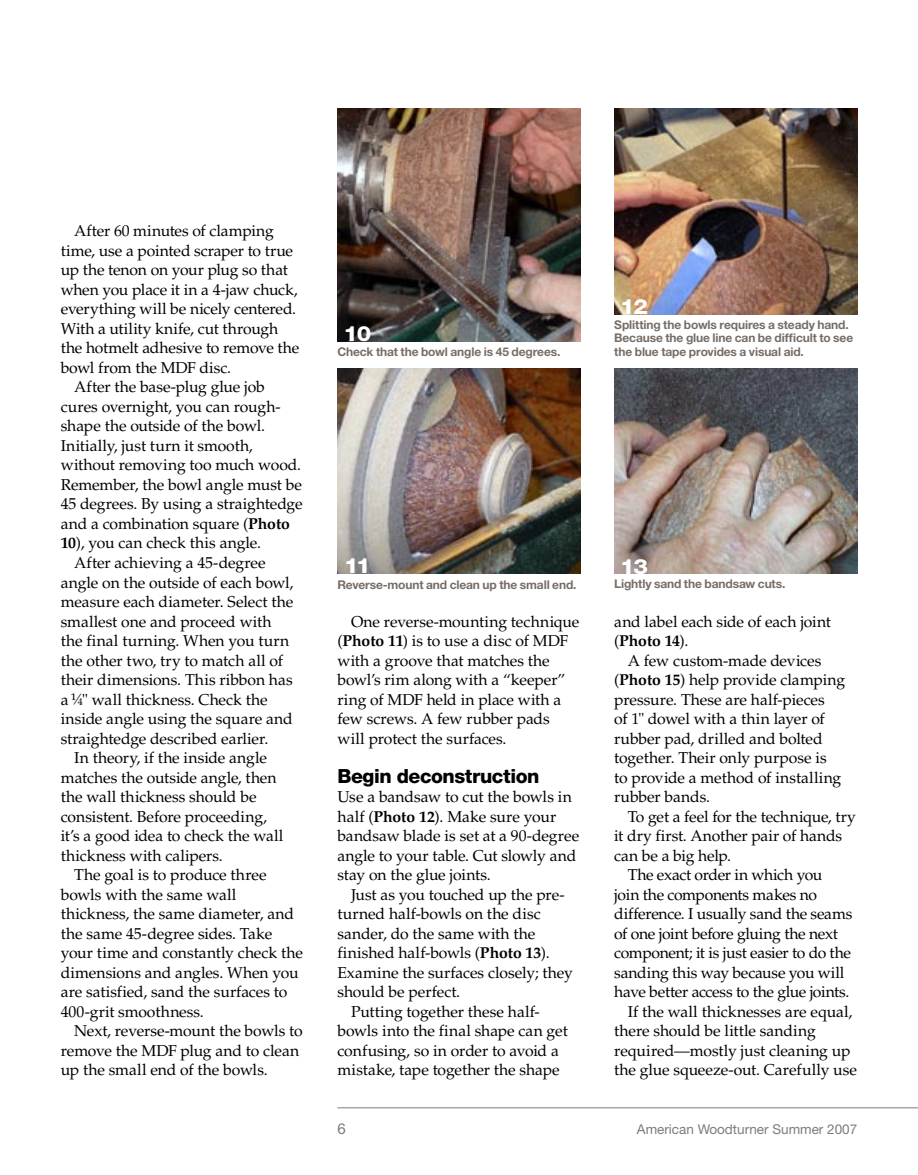
<style>
.page{position:relative;width:918px;height:1175px;background:#fff}
.page>*{position:absolute;margin:0;border:0;box-sizing:border-box;transform-origin:0 0}
.t1{font:800 21px "Helvetica Neue LT Std";letter-spacing:-.055em;color:#fff;scale:1.1 1}
._03_AAW_Subhead_O{font:800 19.5px "Helvetica Neue LT Std";letter-spacing:-.025em;color:#000}
._04_AAW_Body_Roman_O{font:15.75px/19.5px "Palatino LT Std";letter-spacing:-.005em;color:#000}
.t2{font:15px "Helvetica Neue LT Std";color:#7c7c7c}
.t3{font:13.5px "Helvetica Neue LT Std";color:#7c7c7c}
._06_AAW_Caption_O{font:700 12px/13.5px "Helvetica Neue LT Std";letter-spacing:-.01em;color:#776d66}
.s1{font-weight:700}
.s2{font-style:italic;font-size:12.75px}
.s3{font-size:9.75px}
</style>
<div class="page">
<hr style="left:338px;top:1107px;width:580px;height:1px;background:#7c7c7c">
<img style="left:337px;top:108px;width:243px;height:233px">
<img style="left:337px;top:368px;width:243px;height:205px">
<img style="left:614px;top:108px;width:243px;height:206px">
<img style="left:614px;top:368px;width:243px;height:205px">
<p class="_04_AAW_Body_Roman_O" style="left:61px;top:221px;width:240px;text-indent:14px">After 60 minutes of clamping time, use a pointed scraper to true up the tenon on your plug so that when you place it in a 4-jaw chuck, everything will be nicely centered.<br>With a utility knife, cut through the hotmelt adhesive to remove the bowl from the MDF disc.</p>
<p class="_04_AAW_Body_Roman_O" style="left:61px;top:377px;width:243px;text-indent:14px">After the base-plug glue job cures overnight, you can rough&shy;shape the outside of the bowl.<br>Initially, just turn it smooth, without removing too much wood.<br>Remember, the bowl angle must be<br>45 degrees. By using a straightedge and a combination square (<span class="s1">Photo<br>10</span>), you can check this angle.</p>
<p class="_04_AAW_Body_Roman_O" style="left:61px;top:553px;width:234px;text-indent:14px">After achieving a 45-degree angle on the outside of each bowl, measure each diameter. Select the smallest one and proceed with the final turning. When you turn the other two, try to match all of their dimensions. This ribbon has a <sup>1</sup><span class="s2">/</span><span class="s3">4</span>" wall thickness. Check the inside angle using the square and straightedge described earlier.</p>
<p class="_04_AAW_Body_Roman_O" style="left:61px;top:748px;width:224px;text-indent:14px">In theory, if the inside angle matches the outside angle, then the wall thickness should be consistent. Before proceeding, it’s a good idea to check the wall thickness with calipers.</p>
<p class="_04_AAW_Body_Roman_O" style="left:61px;top:865px;width:244px;text-indent:14px">The goal is to produce three bowls with the same wall thickness, the same diameter, and the same 45-degree sides. Take your time and constantly check the dimensions and angles. When you are satisfied, sand the surfaces to<br>400-grit smoothness.</p>
<p class="_04_AAW_Body_Roman_O" style="left:61px;top:1021px;width:244px;text-indent:14px">Next, reverse-mount the bowls to remove the MDF plug and to clean up the small end of the bowls.</p>
<p class="t1" style="left:343px;top:321px;width:27px">10</p>
<p class="_06_AAW_Caption_O" style="left:338px;top:344px;width:224px">Check that the bowl angle is 45 degrees.</p>
<p class="t1" style="left:620px;top:294px;width:27px">12</p>
<p class="_06_AAW_Caption_O" style="left:614px;top:317px;width:241px">Splitting the bowls requires a steady hand.<br>Because the glue line can be difficult to see</p>
<p class="_06_AAW_Caption_O" style="left:614px;top:344px;width:191px">the blue tape provides a visual aid.</p>
<p class="t1" style="left:344px;top:553px;width:26px">11</p>
<p class="_06_AAW_Caption_O" style="left:338px;top:577px;width:241px">Reverse-mount and clean up the small end.</p>
<p class="_04_AAW_Body_Roman_O" style="left:338px;top:611px;width:243px;text-indent:14px">One reverse-mounting technique (<span class="s1">Photo 11</span>) is to use a disc of MDF with a groove that matches the bowl’s rim along with a “keeper” ring of MDF held in place with a few screws. A few rubber pads will protect the surfaces.</p>
<p class="_03_AAW_Subhead_O" style="left:338px;top:764px;width:203px">Begin deconstruction</p>
<p class="_04_AAW_Body_Roman_O" style="left:338px;top:787px;width:243px">Use a bandsaw to cut the bowls in half (<span class="s1">Photo 12</span>). Make sure your bandsaw blade is set at a 90-degree angle to your table. Cut slowly and stay on the glue joints.</p>
<p class="_04_AAW_Body_Roman_O" style="left:338px;top:884px;width:237px;text-indent:14px">Just as you touched up the pre&shy;turned half-bowls on the disc sander, do the same with the finished half-bowls (<span class="s1">Photo 13</span>).<br>Examine the surfaces closely; they should be perfect.</p>
<p class="_04_AAW_Body_Roman_O" style="left:338px;top:1001px;width:232px;text-indent:14px">Putting together these half&shy;bowls into the final shape can get confusing, so in order to avoid a mistake, tape together the shape</p>
<p class="t1" style="left:620px;top:553px;width:27px">13</p>
<p class="_06_AAW_Caption_O" style="left:614px;top:577px;width:173px">Lightly sand the bandsaw cuts.</p>
<p class="_04_AAW_Body_Roman_O" style="left:614px;top:611px;width:218px">and label each side of each joint (<span class="s1">Photo 14</span>).</p>
<p class="_04_AAW_Body_Roman_O" style="left:614px;top:650px;width:233px;text-indent:14px">A few custom-made devices (<span class="s1">Photo 15</span>) help provide clamping pressure. These are half-pieces<br>of 1" dowel with a thin layer of rubber pad, drilled and bolted together. Their only purpose is<br>to provide a method of installing rubber bands.</p>
<p class="_04_AAW_Body_Roman_O" style="left:614px;top:806px;width:243px;text-indent:14px">To get a feel for the technique, try it dry first. Another pair of hands can be a big help.</p>
<p class="_04_AAW_Body_Roman_O" style="left:614px;top:865px;width:240px;text-indent:14px">The exact order in which you<br>join the components makes no difference. I usually sand the seams of one joint before gluing the next component; it is just easier to do the sanding this way because you will have better access to the glue joints.</p>
<p class="_04_AAW_Body_Roman_O" style="left:614px;top:1001px;width:244px;text-indent:14px">If the wall thicknesses are equal, there should be little sanding required—mostly just cleaning up the glue squeeze-out. Carefully use</p>
<p class="t2" style="left:338px;top:1119px;width:10px">6</p>
<p class="t3" style="left:637px;top:1120px;width:222px">American Woodturner Summer 2007</p>
</div>
